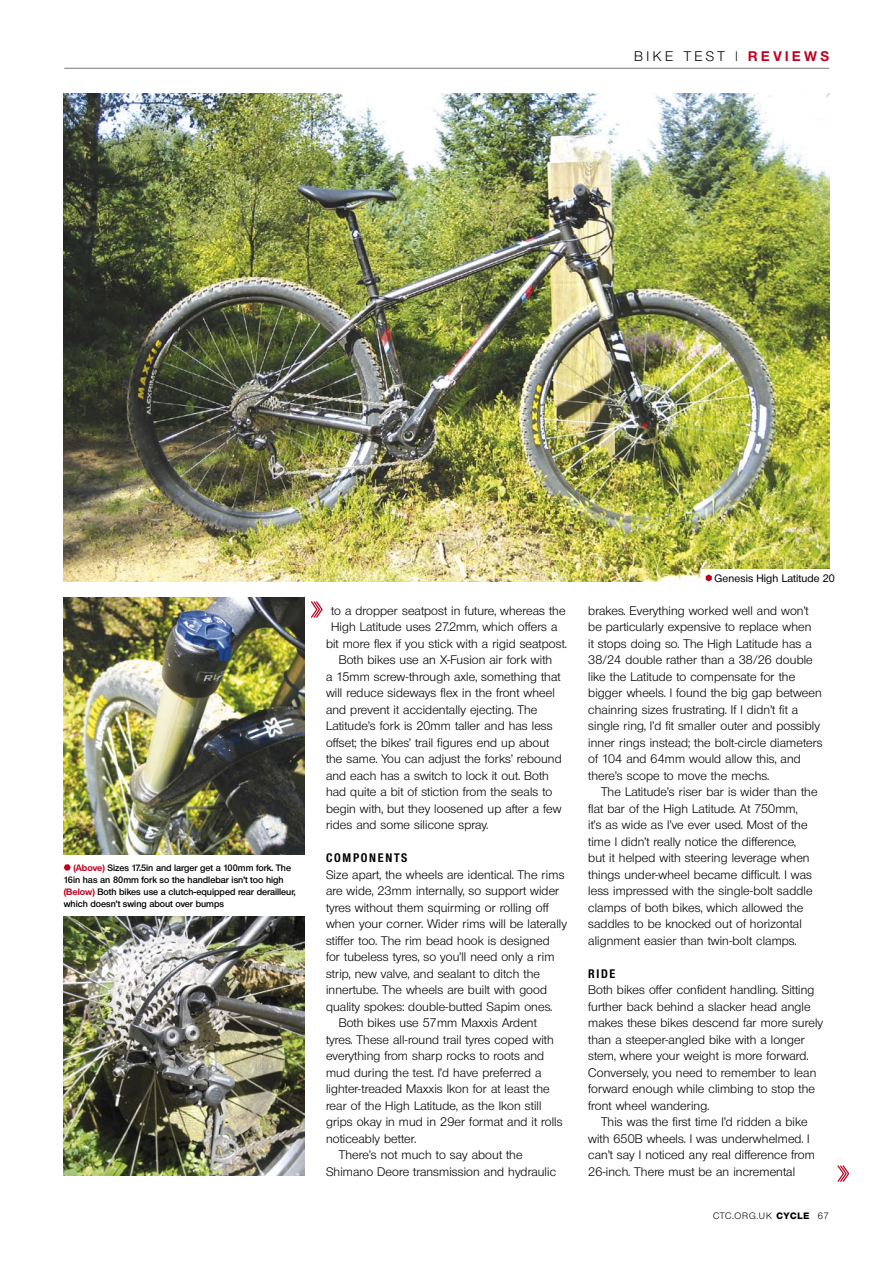
<style>
.page{position:relative;width:893px;height:1263px;background:#fff}
.page>*{position:absolute;margin:0;border:0;box-sizing:border-box;transform-origin:0 0}
._1stPara{font:13.5px "Olnova";color:#000}
.Answer_2ndPara{font:12px/16.5px "Olnova";letter-spacing:.01em;color:#000}
.Answer_2ndPara-2{font:700 condensed 12px "Olnova";letter-spacing:.145em;color:#000}
.t1{font:500 10.5px "Olnova";letter-spacing:.01em;color:#000}
.t2{font:600 9px/12px "Olnova";color:#000}
.t3{font:9px "Olnova";color:#000}
.s1{font-weight:300}
.s2{font-weight:700;color:#c1001f}
.s3{font-weight:800}
</style>
<div class="page">
<img style="left:64px;top:94px;width:765px;height:487px">
<img style="left:64px;top:598px;width:241px;height:257px">
<img style="left:64px;top:916px;width:241px;height:260px">
<div style="left:701px;top:569px;width:162px;height:17px;background:#fff"></div>
<hr style="left:64px;top:68px;width:765px;height:1px;background:#797777">
<svg style="left:311px;top:601px;width:12px;height:17px"></svg>
<svg style="left:706px;top:574px;width:6px;height:7px"></svg>
<svg style="left:64px;top:864px;width:7px;height:7px"></svg>
<svg style="left:837px;top:1165px;width:12px;height:17px"></svg>
<p class="_1stPara" style="left:634px;top:48px;width:196px">BIKE TE ST <span class="s1">|</span> <span class="s2">REVIEWS</span></p>
<p class="t2" style="left:64px;top:861px;width:233px;text-indent:10px"><span class="s2">(Above)</span> Sizes 17.5in and larger get a 100mm fork. The 16in has an 80mm fork so the handlebar isn't too high <span class="s2">(Below)</span> Both bikes use a clutch-equipped rear derailleur, which doesn't swing about over bumps</p>
<p class="Answer_2ndPara" style="left:326px;top:602px;width:242px;text-align:center">to a dropper seatpost in future, whereas the<br>High Latitude uses 27.2mm, which offers a bit more flex if you stick with a rigid seatpost.</p>
<p class="Answer_2ndPara" style="left:326px;top:652px;width:237px;text-indent:13px">Both bikes use an X-Fusion air fork with<br>a 15mm screw-through axle, something that will reduce sideways flex in the front wheel and prevent it accidentally ejecting. The Latitude's fork is 20mm taller and has less offset; the bikes' trail figures end up about the same. You can adjust the forks' rebound and each has a switch to lock it out. Both had quite a bit of stiction from the seals to begin with, but they loosened up after a few rides and some silicone spray.</p>
<p class="Answer_2ndPara-2" style="left:326px;top:851px;width:83px">COMPONENTS</p>
<p class="Answer_2ndPara" style="left:326px;top:866px;width:242px">Size apart, the wheels are identical. The rims are wide, 23mm internally, so support wider tyres without them squirming or rolling off when your corner. Wider rims will be laterally stiffer too. The rim bead hook is designed<br>for tubeless tyres, so you'll need only a rim strip, new valve, and sealant to ditch the innertube. The wheels are built with good quality spokes: double-butted Sapim ones.</p>
<p class="Answer_2ndPara" style="left:326px;top:1015px;width:238px;text-indent:13px">Both bikes use 57mm Maxxis Ardent tyres. These all-round trail tyres coped with everything from sharp rocks to roots and mud during the test. I'd have preferred a lighter-treaded Maxxis Ikon for at least the rear of the High Latitude, as the Ikon still grips okay in mud in 29er format and it rolls noticeably better.</p>
<p class="Answer_2ndPara" style="left:326px;top:1147px;width:232px;text-indent:13px">There's not much to say about the<br>Shimano Deore transmission and hydraulic</p>
<p class="t1" style="left:715px;top:571px;width:122px">Genesis High Latitude 20</p>
<p class="Answer_2ndPara" style="left:588px;top:602px;width:236px">brakes. Everything worked well and won't be particularly expensive to replace when<br>it stops doing so. The High Latitude has a 38/24 double rather than a 38/26 double like the Latitude to compensate for the bigger wheels. I found the big gap between chainring sizes frustrating. If I didn't fit a single ring, I'd fit smaller outer and possibly inner rings instead; the bolt-circle diameters of 104 and 64mm would allow this, and there's scope to move the mechs.</p>
<p class="Answer_2ndPara" style="left:588px;top:784px;width:231px;text-indent:13px">The Latitude's riser bar is wider than the flat bar of the High Latitude. At 750mm,<br>it's as wide as I've ever used. Most of the time I didn't really notice the difference,<br>but it helped with steering leverage when things under-wheel became difficult. I was less impressed with the single-bolt saddle clamps of both bikes, which allowed the saddles to be knocked out of horizontal alignment easier than twin-bolt clamps.</p>
<p class="Answer_2ndPara-2" style="left:588px;top:966px;width:29px">RIDE</p>
<p class="Answer_2ndPara" style="left:588px;top:982px;width:236px">Both bikes offer confident handling. Sitting further back behind a slacker head angle makes these bikes descend far more surely than a steeper-angled bike with a longer stem, where your weight is more forward.<br>Conversely, you need to remember to lean forward enough while climbing to stop the front wheel wandering.</p>
<p class="Answer_2ndPara" style="left:588px;top:1114px;width:228px;text-indent:13px">This was the first time I'd ridden a bike with 650B wheels. I was underwhelmed. I can't say I noticed any real difference from 26-inch. There must be an incremental</p>
<p class="t3" style="left:713px;top:1210px;width:7px">CTC</p>
<p class="t3" style="left:732px;top:1210px;width:98px">.ORG.UK <span class="s3">CYCLE</span> 67</p>
</div>
